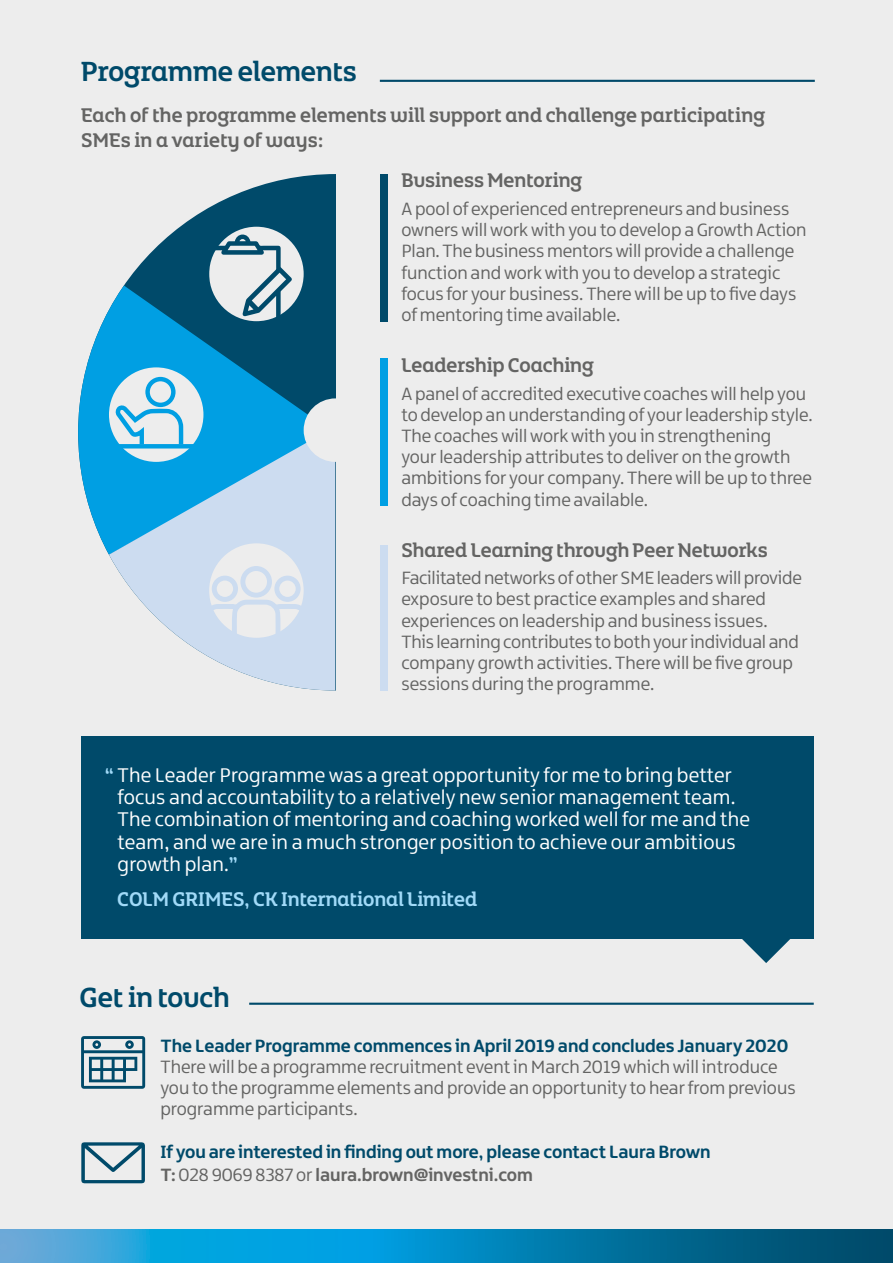
<style>
.page{position:relative;width:893px;height:1263px;background:#ededed}
.page>*{position:absolute;margin:0;border:0;box-sizing:border-box;transform-origin:0 0}
.t1{font:29.7px "Northern Ireland Headline";color:#004a6a}
.t2{font:21.15px/22.4px "Northern Ireland";letter-spacing:.01em;color:#fff}
.t3{font:21.15px/25.5px "Northern Ireland Headline";color:#646463}
.t4{font:21.15px "Northern Ireland Headline";color:#a1daf8}
.t5{font:19.05px/21.1px "Northern Ireland";color:#646463}
.t6{font:700 19.05px/23px "Northern Ireland";color:#004a6a}
.s1{font-family:"Northern Ireland Headline";color:#a1daf8}
.s2{color:#646463}
.s3{font-weight:400;color:#646463}
</style>
<div class="page">
<div style="left:81px;top:736px;width:733px;height:202px;background:#004a6a"></div>
<svg style="left:741px;top:938px;width:50px;height:25px"></svg>
<hr style="left:380px;top:80px;width:435px;height:2px;background:#004a6a">
<div style="left:380px;top:174px;width:8px;height:148px;background:#004a6a"></div>
<div style="left:380px;top:545px;width:8px;height:145px;background:#ccdcf0"></div>
<svg style="left:139px;top:174px;width:196px;height:225px;fill:#004a6a"></svg>
<svg style="left:78px;top:265px;width:251px;height:238px;fill:#009fe3"></svg>
<svg style="left:88px;top:430px;width:247px;height:260px;fill:#ccdcf0"></svg>
<div style="left:304px;top:398px;width:63px;height:64px;background:#ededed;border-radius:50%"></div>
<div style="left:209px;top:227px;width:95px;height:94px;background:#ededed;border-radius:50%"></div>
<div style="left:109px;top:367px;width:94px;height:95px;background:#ededed;border-radius:50%"></div>
<div style="left:209px;top:543px;width:95px;height:95px;background:#ededed;border-radius:50%"></div>
<svg style="left:115px;top:377px;width:86px;height:71px"></svg>
<svg style="left:205px;top:234px;width:87px;height:99px"></svg>
<svg style="left:205px;top:566px;width:102px;height:77px"></svg>
<div style="left:380px;top:358px;width:8px;height:148px;background:#009fe3"></div>
<svg style="left:81px;top:1036px;width:64px;height:53px"></svg>
<svg style="left:81px;top:1142px;width:64px;height:41px"></svg>
<hr style="left:249px;top:1003px;width:565px;height:2px;background:#004a6a">
<svg style="left:0;top:1230px;width:893px;height:33px"></svg>
<h1 class="t1" style="left:81px;top:53px;width:277px">Programme elements</h1>
<p class="t3" style="left:81px;top:102px;width:686px">Each of the programme elements will support and challenge participating<br>SMEs in a variety of ways:</p>
<p class="t3" style="left:401px;top:167px;width:182px">Business Mentoring</p>
<p class="t5" style="left:401px;top:198px;width:407px">A pool of experienced entrepreneurs and business owners will work with you to develop a Growth Action Plan. The business mentors will provide a challenge function and work with you to develop a strategic focus for your business. There will be up to five days of mentoring time available.</p>
<p class="t3" style="left:401px;top:352px;width:194px">Leadership Coaching</p>
<p class="t5" style="left:401px;top:383px;width:413px">A panel of accredited executive coaches will help you to develop an understanding of your leadership style.<br>The coaches will work with you in strengthening<br>your leadership attributes to deliver on the growth ambitions for your company. There will be up to three days of coaching time available.</p>
<p class="t3" style="left:401px;top:536px;width:368px">Shared Learning through Peer Networks</p>
<p class="t5" style="left:401px;top:567px;width:402px">Facilitated networks of other SME leaders will provide exposure to best practice examples and shared experiences on leadership and business issues.<br>This learning contributes to both your individual and company growth activities. There will be five group sessions during the programme.</p>
<p class="t2" style="left:118px;top:764px;width:634px;text-indent:-12px"><span class="s1">“</span> The Leader Programme was a great opportunity for me to bring better focus and accountability to a relatively new senior management team.<br>The combination of mentoring and coaching worked well for me and the team, and we are in a much stronger position to achieve our ambitious growth plan.<span class="s1">”</span></p>
<p class="t4" style="left:117px;top:886px;width:361px">COLM GRIMES, CK International Limited</p>
<h1 class="t1" style="left:80px;top:978px;width:152px">Get in touch</h1>
<p class="t6" style="left:160px;top:1033px;width:629px">The Leader Programme commences in April 2019 and concludes January 2020</p>
<p class="t5" style="left:160px;top:1056px;width:637px">There will be a programme recruitment event in March 2019 which will introduce you to the programme elements and provide an opportunity to hear from previous programme participants.</p>
<p class="t6" style="left:160px;top:1140px;width:552px">If you are interested in finding out more, please contact Laura Brown<br><span class="s2">T:</span> <span class="s3">028 9069 8387 or</span> <span class="s2">laura.brown@investni.com</span></p>
</div>
